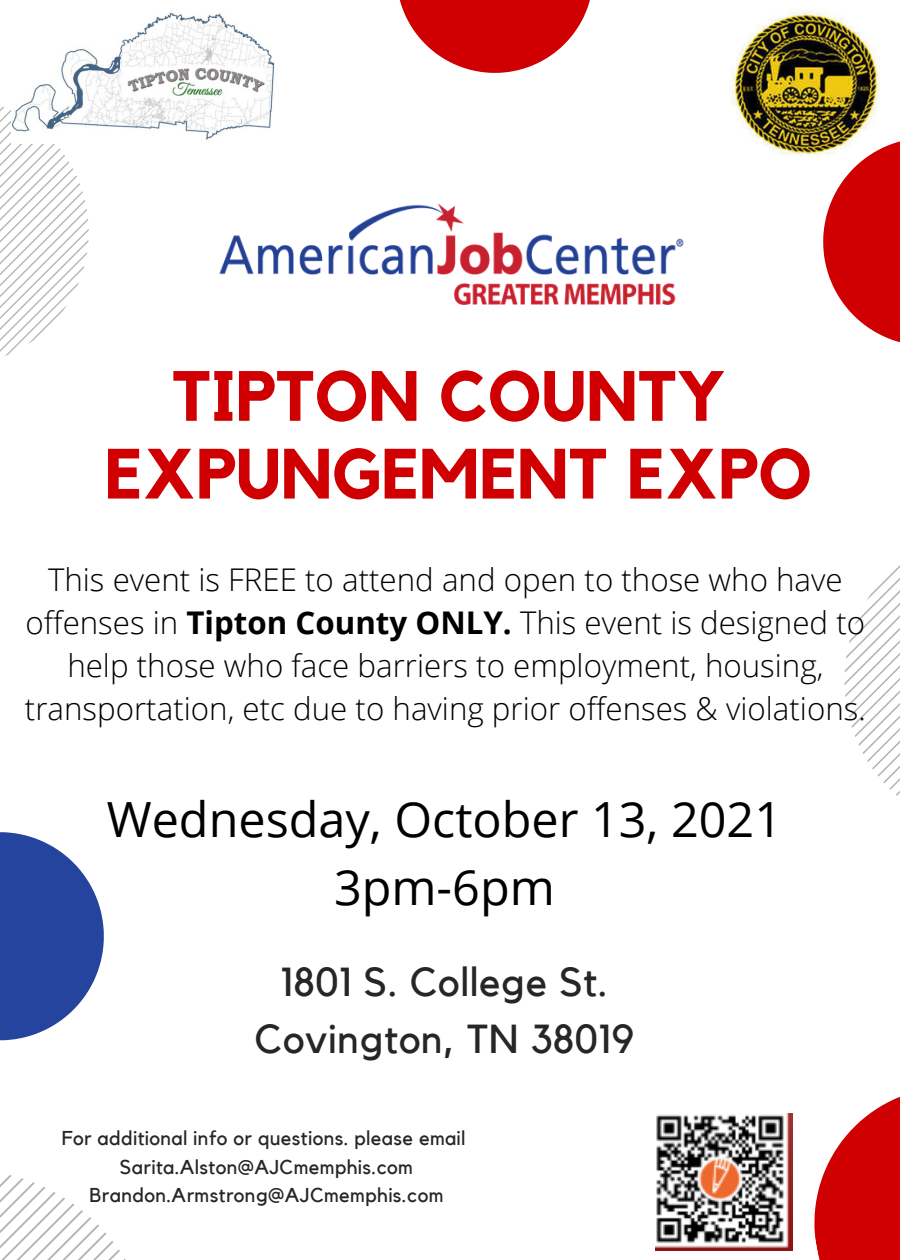
<style>
.page{position:relative;width:900px;height:1260px;background:#fff}
.page>*{position:absolute;margin:0;border:0;box-sizing:border-box;transform-origin:0 0}
.t1{font:700 70.25px "Kollektif";color:#d00002}
.t2{font:48.5px "Open Sans";color:#000}
.t3{font:40.25px "Kollektif";letter-spacing:.02em;color:#262626}
.t4{font:300 31.25px/43px "Open Sans";color:#000;text-align:center}
.t5{font:20px "Kollektif";letter-spacing:.02em;color:#262626}
.s1{font-weight:700}
</style>
<div class="page">
<svg style="left:0;top:107px;width:89px;height:249px"></svg>
<svg style="left:0;top:832px;width:104px;height:208px"></svg>
<svg style="left:0;top:1175px;width:126px;height:85px"></svg>
<svg style="left:399px;top:0;width:191px;height:73px"></svg>
<svg style="left:792px;top:1096px;width:108px;height:164px"></svg>
<img style="left:656px;top:1113px;width:137px;height:137px">
<img style="left:219px;top:203px;width:465px;height:102px">
<img style="left:729px;top:10px;width:151px;height:146px">
<img style="left:12px;top:12px;width:262px;height:132px">
<svg style="left:844px;top:565px;width:56px;height:231px"></svg>
<svg style="left:823px;top:138px;width:77px;height:205px"></svg>
<p class="t1" style="left:172px;top:364px;width:555px">TIPTON COUNTY</p>
<p class="t1" style="left:105px;top:442px;width:709px">EXPUNGEMENT EXPO</p>
<p class="t4" style="left:25px;top:557px;width:842px">This event is FREE to attend and open to those who have offenses in <span class="s1">Tipton County ONLY.</span> This event is designed to help those who face barriers to employment, housing, transportation, etc due to having prior offenses &amp; violations.</p>
<p class="t2" style="left:107px;top:785px;width:677px">Wednesday, October 13, 2021</p>
<p class="t2" style="left:334px;top:853px;width:222px">3pm-6pm</p>
<p class="t3" style="left:281px;top:963px;width:328px">1801 S. College St.</p>
<p class="t3" style="left:255px;top:1020px;width:381px">Covington, TN 38019</p>
<p class="t5" style="left:62px;top:1129px;width:405px">For additional info or questions. please email</p>
<p class="t5" style="left:120px;top:1158px;width:295px">Sarita.Alston@AJCmemphis.com</p>
<p class="t5" style="left:90px;top:1186px;width:355px">Brandon.Armstrong@AJCmemphis.com</p>
</div>
